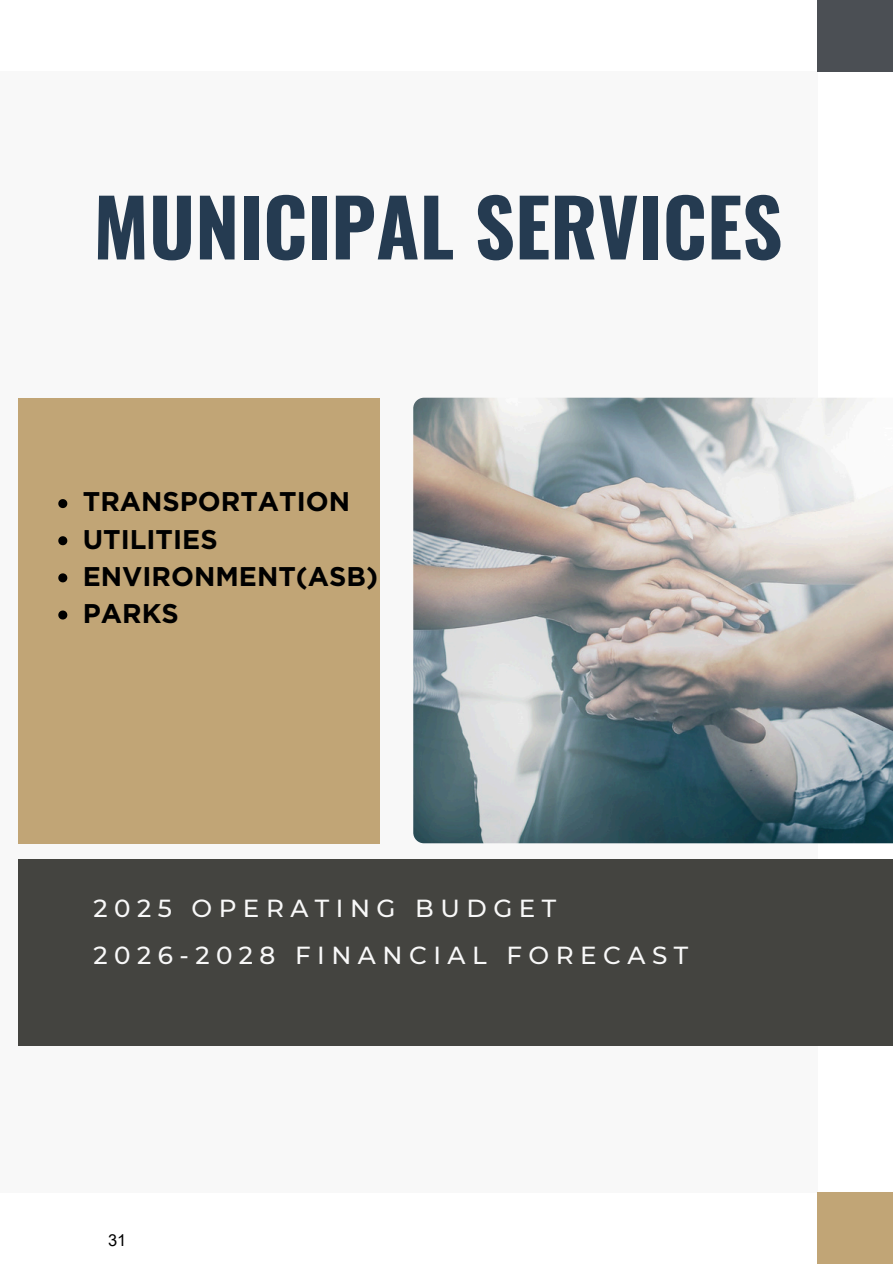
<style>
.page{position:relative;width:893px;height:1264px;background:#fff}
.page>*{position:absolute;margin:0;border:0;box-sizing:border-box;transform-origin:0 0}
.t1{font:700 78.75px "Oswald";color:#253b51}
.t2{font:700 27px "Gotham";color:#000}
.t3{font:500 24.6px "Montserrat";letter-spacing:.265em;color:#f8f8f8}
.t4{font:16.5px "Arial";color:#000}
</style>
<div class="page">
<div style="left:0;top:71px;width:817px;height:1121px;background:#f8f8f8"></div>
<div style="left:817px;top:0;width:75px;height:71px;background:#4b4f54"></div>
<div style="left:817px;top:1192px;width:75px;height:71px;background:#c1a576"></div>
<div style="left:18px;top:398px;width:361px;height:445px;background:#c1a576"></div>
<div style="left:18px;top:859px;width:874px;height:186px;background:#444440"></div>
<img style="left:413px;top:398px;width:479px;height:445px">
<svg style="left:58px;top:499px;width:9px;height:9px"></svg>
<svg style="left:58px;top:536px;width:9px;height:9px"></svg>
<svg style="left:58px;top:573px;width:9px;height:9px"></svg>
<svg style="left:58px;top:610px;width:9px;height:9px"></svg>
<p class="t1" style="left:93px;top:165px;width:690px">MUNICIPAL SERVICES</p>
<p class="t2" style="left:83px;top:485px;width:269px">TRANSPORTATION</p>
<p class="t2" style="left:83px;top:522px;width:136px">UTILITIES</p>
<h2 class="t2" style="left:83px;top:560px;width:297px">ENVIRONMENT(ASB)</h2>
<h2 class="t2" style="left:83px;top:597px;width:97px">PARKS</h2>
<p class="t3" style="left:93px;top:893px;width:464px">2025 OPERATING BUDGET</p>
<p class="t3" style="left:93px;top:940px;width:596px">2026-2028 FINANCIAL FORECAST</p>
<p class="t4" style="left:108px;top:1228px;width:20px">31</p>
</div>
